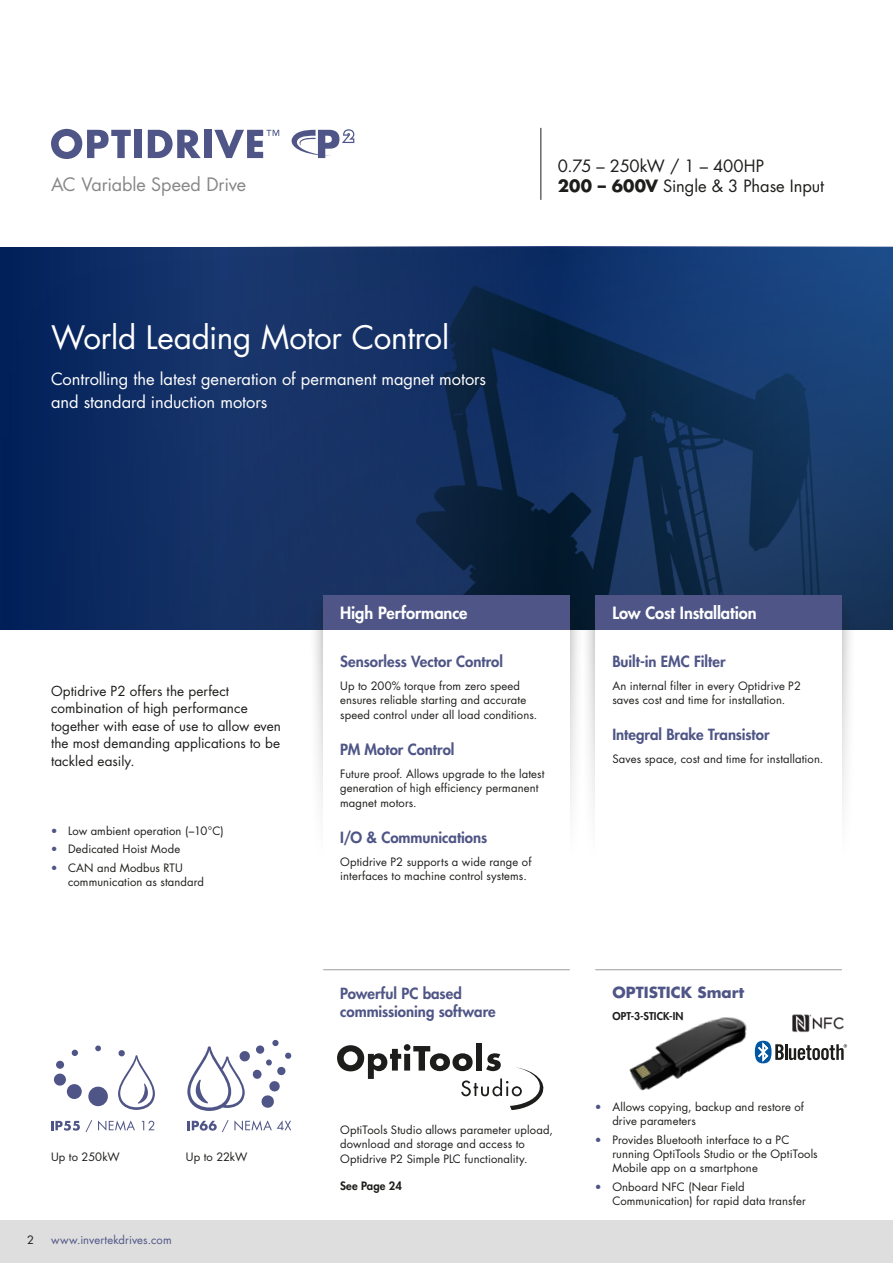
<style>
.page{position:relative;width:893px;height:1263px;background:#fff}
.page>*{position:absolute;margin:0;border:0;box-sizing:border-box;transform-origin:0 0}
.BODY{font:31.5px "Futura Std";letter-spacing:-.005em;color:#fff}
.BODY-2{font:18px "Futura Std";letter-spacing:-.01em;color:#878787}
.BODY-3{font:16.5px/23.1px "Futura Std";letter-spacing:-.005em;color:#fff}
.BODY-4{font:16.5px/19.8px "Futura Std";letter-spacing:-.005em;color:#1d1d1b}
.t1{font:800 16.5px "Futura Std";letter-spacing:-.005em;color:#fff}
.t2{font:800 15px/18px "Futura Std";color:#4f5586}
.t3{font:700 15px "Futura Std";letter-spacing:.005em;color:#4f5586}
.Intro_Text{font:13.5px/17.5px "Futura Std";letter-spacing:.005em;color:#1d1d1b}
.BODY-5{font:11.25px/14.2px "Futura Std";letter-spacing:.01em;color:#1d1d1b}
.t4{font:11.25px "Futura Std";letter-spacing:.01em;color:#4f5586}
.BODY_Inverse{font:11.25px "Futura Std";letter-spacing:-.005em;color:#1d1d1b}
.BODY-6{font:800 11.25px "Futura Std";letter-spacing:.01em;color:#1d1d1b}
.BODY-7{font:800 10.5px "Futura Std";letter-spacing:.015em;color:#1d1d1b}
.s1{font-weight:700}
</style>
<div class="page">
<div style="left:0;top:1220px;width:893px;height:43px;background:#dedede"></div>
<svg style="left:0;top:247px;width:893px;height:382px;background:#123061"></svg>
<div style="left:309px;top:594px;width:275px;height:292px;background:#1d1d1b;opacity:.4"></div>
<div style="left:323px;top:595px;width:247px;height:264px;background:#fff"></div>
<div style="left:581px;top:594px;width:275px;height:292px;background:#1d1d1b;opacity:.4"></div>
<div style="left:595px;top:595px;width:247px;height:264px;background:#fff"></div>
<img style="left:629px;top:1017px;width:137px;height:74px">
<svg style="left:214px;top:130px;width:65px;height:28px"></svg>
<div style="left:204px;top:130px;width:7px;height:28px;background:#4f5586"></div>
<svg style="left:148px;top:130px;width:53px;height:28px"></svg>
<div style="left:134px;top:130px;width:8px;height:28px;background:#4f5586"></div>
<svg style="left:51px;top:129px;width:80px;height:30px"></svg>
<svg style="left:291px;top:129px;width:63px;height:29px"></svg>
<svg style="left:187px;top:1120px;width:104px;height:12px"></svg>
<svg style="left:187px;top:1040px;width:104px;height:71px"></svg>
<svg style="left:51px;top:1121px;width:29px;height:10px"></svg>
<svg style="left:86px;top:1120px;width:6px;height:12px"></svg>
<svg style="left:98px;top:1120px;width:37px;height:11px"></svg>
<svg style="left:142px;top:1121px;width:12px;height:9px"></svg>
<div style="left:67px;top:1084px;width:15px;height:15px;background:#4f5586;border-radius:50%"></div>
<div style="left:54px;top:1073px;width:12px;height:13px;background:#4f5586;border-radius:50%"></div>
<div style="left:56px;top:1061px;width:8px;height:8px;background:#4f5586;border-radius:50%"></div>
<svg style="left:72px;top:1050px;width:6px;height:6px"></svg>
<svg style="left:95px;top:1045px;width:6px;height:6px"></svg>
<svg style="left:118px;top:1050px;width:37px;height:60px"></svg>
<div style="left:88px;top:1087px;width:20px;height:19px;background:#4f5586;border-radius:50%"></div>
<div style="left:323px;top:595px;width:247px;height:34px;background:#4f5586"></div>
<div style="left:595px;top:595px;width:247px;height:34px;background:#4f5586"></div>
<hr style="left:541px;top:128px;width:1px;height:72px;background:#1d1d1b">
<div style="left:476px;top:1043px;width:6px;height:27px;background:#1d1d1b"></div>
<svg style="left:337px;top:1044px;width:206px;height:66px"></svg>
<hr style="left:323px;top:969px;width:247px;height:1px;background:#9d9d9c">
<hr style="left:595px;top:969px;width:247px;height:1px;background:#9d9d9c">
<svg style="left:755px;top:1041px;width:92px;height:22px"></svg>
<img style="left:793px;top:1014px;width:51px;height:19px">
<p class="BODY-2" style="left:51px;top:173px;width:197px">AC Variable Speed Drive</p>
<p class="BODY" style="left:51px;top:317px;width:400px">World Leading Motor Control</p>
<p class="BODY-3" style="left:51px;top:368px;width:437px">Controlling the latest generation of permanent magnet motors and standard induction motors</p>
<p class="BODY-4" style="left:558px;top:156px;width:268px">0.75 – 250kW / 1 – 400HP<br><span class="s1">200 – 600V</span> Single &amp; 3 Phase Input</p>
<p class="Intro_Text" style="left:51px;top:682px;width:231px">Optidrive P2 offers the perfect combination of high performance together with ease of use to allow even the most demanding applications to be tackled easily.</p>
<p class="BODY-5" style="left:68px;top:823px;width:157px">Low ambient operation (−10°C)</p>
<p class="BODY-5" style="left:68px;top:842px;width:114px">Dedicated Hoist Mode</p>
<p class="BODY-5" style="left:68px;top:860px;width:138px">CAN and Modbus RTU communication as standard</p>
<p class="BODY_Inverse" style="left:51px;top:1149px;width:70px">Up to 250kW</p>
<p class="BODY_Inverse" style="left:186px;top:1149px;width:63px">Up to 22kW</p>
<p class="BODY-5" style="left:27px;top:1232px;width:8px">2</p>
<p class="t4" style="left:51px;top:1232px;width:122px">www.invertekdrives.com</p>
<h2 class="t1" style="left:340px;top:603px;width:129px">High Performance</h2>
<h2 class="t1" style="left:612px;top:603px;width:146px">Low Cost Installation</h2>
<h3 class="t2" style="left:340px;top:653px;width:164px">Sensorless Vector Control</h3>
<p class="BODY-5" style="left:340px;top:679px;width:199px">Up to 200% torque from zero speed ensures reliable starting and accurate speed control under all load conditions.</p>
<h3 class="t2" style="left:340px;top:741px;width:116px">PM Motor Control</h3>
<p class="BODY-5" style="left:340px;top:767px;width:206px">Future proof. Allows upgrade to the latest generation of high efficiency permanent magnet motors.</p>
<h3 class="t2" style="left:340px;top:829px;width:149px">I/O &amp; Communications</h3>
<p class="BODY-5" style="left:340px;top:855px;width:193px">Optidrive P2 supports a wide range of interfaces to machine control systems.</p>
<h3 class="t2" style="left:340px;top:985px;width:157px">Powerful PC based commissioning software</h3>
<p class="BODY-5" style="left:340px;top:1123px;width:214px">OptiTools Studio allows parameter upload, download and storage and access to<br>Optidrive P2 Simple PLC functionality.</p>
<p class="BODY-6" style="left:340px;top:1178px;width:63px">See Page 24</p>
<h3 class="t2" style="left:612px;top:653px;width:115px">Built-in EMC Filter</h3>
<p class="BODY-5" style="left:612px;top:679px;width:190px">An internal filter in every Optidrive P2 saves cost and time for installation.</p>
<h3 class="t2" style="left:612px;top:725px;width:159px">Integral Brake Transistor</h3>
<p class="BODY-5" style="left:612px;top:752px;width:213px">Saves space, cost and time for installation.</p>
<h3 class="t3" style="left:612px;top:983px;width:133px">OPTISTICK Smart</h3>
<p class="BODY-7" style="left:612px;top:1009px;width:73px">OPT-3-STICK-IN</p>
<p class="BODY-5" style="left:612px;top:1100px;width:193px">Allows copying, backup and restore of drive parameters</p>
<p class="BODY-5" style="left:612px;top:1133px;width:207px">Provides Bluetooth interface to a PC running OptiTools Studio or the OptiTools<br>Mobile app on a smartphone</p>
<p class="BODY-5" style="left:612px;top:1180px;width:195px">Onboard NFC (Near Field<br>Communication) for rapid data transfer</p>
</div>
